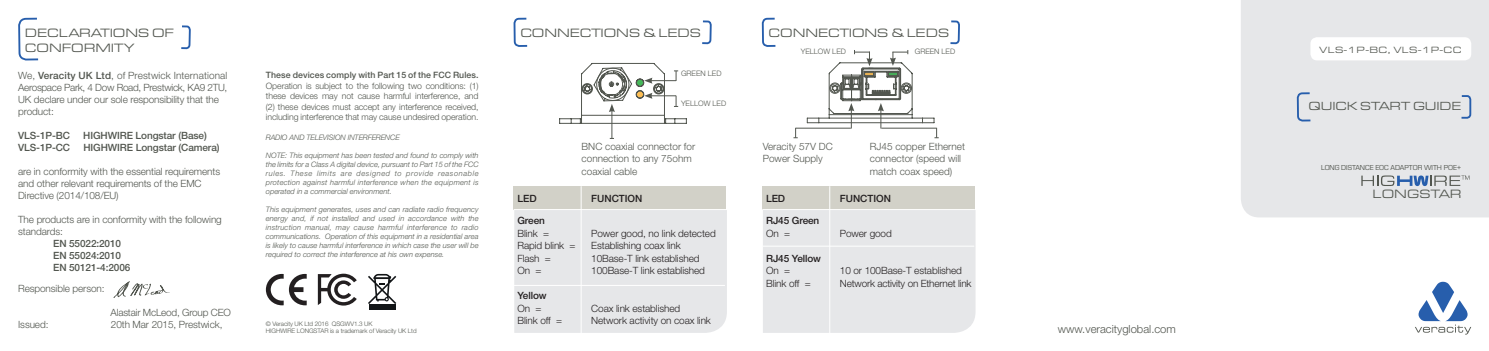
<style>
.page{position:relative;width:1489px;height:351px;background:#fff}
.page>*{position:absolute;margin:0;border:0;box-sizing:border-box;transform-origin:0 0}
.t1{font:12.5px "Eurostile Ext";letter-spacing:-.01em;color:#52564f}
.t2{font:12.25px "Eurostile Ext";letter-spacing:-.01em;color:#52564f}
.t3{font:300 11.25px "Helvetica Neue LT Std";color:#52564f}
.t4{font:300 10px/12px "Helvetica Neue LT Std";letter-spacing:-.01em;color:#52564f}
.t5{font:300 10px "Helvetica Neue LT Std";letter-spacing:-.01em;color:#231f20}
.t6{font:500 10px/12px "Helvetica Neue LT Std";letter-spacing:-.01em;color:#52564f}
.t7{font:500 10px "Helvetica Neue LT Std";letter-spacing:-.01em;color:#231f20}
.t8{font:9.38px "Eurostile Ext";letter-spacing:.05em;color:#52564f}
.t9{font:300 8.75px/10.5px "Helvetica Neue LT Std";letter-spacing:-.01em;color:#52564f;text-align:justify}
.t10{font:500 8.75px "Helvetica Neue LT Std";letter-spacing:.01em;color:#52564f}
.t11{font:italic 300 7.5px/9px "Helvetica Neue LT Std";color:#52564f;text-align:justify}
.t12{font:300 7.5px "Helvetica Neue LT Std";color:#52564f}
.t13{font:7.5px "Eurostile";letter-spacing:-.005em;color:#52564f}
.t14{font:300 6.25px/7.5px "Helvetica Neue LT Std";letter-spacing:-.01em;color:#52564f}
.s1{font-weight:500}
</style>
<div class="page">
<div style="left:513px;top:186px;width:213px;height:24px;background:#d2d1c8"></div>
<div style="left:1241px;top:0;width:247px;height:217px;background:#e6e7e9"></div>
<svg style="left:1361px;top:175px;width:108px;height:11px"></svg>
<div style="left:1310px;top:37px;width:160px;height:23px;background:#fff;border-radius:7px"></div>
<svg style="left:1415px;top:282px;width:55px;height:52px"></svg>
<svg style="left:1459px;top:94px;width:12px;height:26px"></svg>
<div style="left:1295px;top:0;width:17px;height:218px;background:#e6e7e9"></div>
<div style="left:529px;top:210px;width:198px;height:123px;background:#e6e7e9"></div>
<hr style="left:580px;top:186px;width:1px;height:148px;background:#fff">
<hr style="left:513px;top:209px;width:213px;height:1px;background:#fff">
<hr style="left:513px;top:285px;width:212px;height:1px;background:#fff">
<svg style="left:702px;top:20px;width:10px;height:25px"></svg>
<svg style="left:513px;top:17px;width:16px;height:316px"></svg>
<svg style="left:266px;top:274px;width:41px;height:31px"></svg>
<svg style="left:318px;top:274px;width:39px;height:31px"></svg>
<svg style="left:950px;top:20px;width:10px;height:25px"></svg>
<svg style="left:761px;top:17px;width:15px;height:30px"></svg>
<svg style="left:181px;top:25px;width:10px;height:25px"></svg>
<svg style="left:18px;top:17px;width:21px;height:44px"></svg>
<svg style="left:113px;top:281px;width:57px;height:17px"></svg>
<svg style="left:368px;top:274px;width:28px;height:30px"></svg>
<div style="left:369px;top:305px;width:26px;height:5px;background:#121517"></div>
<div style="left:762px;top:186px;width:212px;height:24px;background:#d2d1c8"></div>
<div style="left:763px;top:210px;width:212px;height:123px;background:#e6e7e9"></div>
<hr style="left:829px;top:186px;width:1px;height:148px;background:#fff">
<hr style="left:762px;top:209px;width:212px;height:1px;background:#fff">
<hr style="left:762px;top:246px;width:212px;height:1px;background:#fff">
<svg style="left:559px;top:63px;width:127px;height:76px"></svg>
<svg style="left:793px;top:129px;width:4px;height:9px"></svg>
<hr style="left:795px;top:128px;width:55px;height:1px;background:#52564f">
<svg style="left:807px;top:50px;width:131px;height:88px"></svg>
<hr style="left:881px;top:128px;width:55px;height:1px;background:#52564f">
<h1 class="t1" style="left:25px;top:26px;width:151px">DECLARATIONS OF</h1>
<h1 class="t1" style="left:768px;top:26px;width:182px">CONNECTIONS &amp; LEDS</h1>
<h1 class="t1" style="left:25px;top:41px;width:111px">CONFORMITY</h1>
<h1 class="t1" style="left:520px;top:26px;width:182px">CONNECTIONS &amp; LEDS</h1>
<p class="t12" style="left:800px;top:47px;width:47px">YELLOW LED</p>
<p class="t12" style="left:914px;top:47px;width:42px">GREEN LED</p>
<h3 class="t4" style="left:18px;top:69px;width:211px">We, <span class="s1">Veracity UK Ltd</span>, of Prestwick International Aerospace Park, 4 Dow Road, Prestwick, KA9 2TU, UK declare under our sole responsibility that the product:</h3>
<h3 class="t6" style="left:18px;top:130px;width:53px">VLS-1P-BC</h3>
<h3 class="t6" style="left:83px;top:130px;width:125px">HIGHWIRE Longstar (Base)</h3>
<h3 class="t6" style="left:18px;top:142px;width:53px">VLS-1P-CC</h3>
<h3 class="t6" style="left:83px;top:142px;width:138px">HIGHWIRE Longstar (Camera)</h3>
<h3 class="t4" style="left:18px;top:165px;width:203px">are in conformity with the essential requirements and other relevant requirements of the EMC<br>Directive (2014/108/EU)</h3>
<h3 class="t4" style="left:18px;top:213px;width:205px">The products are in conformity with the following standards:</h3>
<h3 class="t6" style="left:53px;top:238px;width:79px">EN 55022:2010<br>EN 55024:2010<br>EN 50121-4:2006</h3>
<h3 class="t4" style="left:18px;top:282px;width:88px">Responsible person:</h3>
<h3 class="t4" style="left:111px;top:306px;width:122px">Alastair McLeod, Group CEO</h3>
<h3 class="t4" style="left:18px;top:318px;width:32px">Issued:</h3>
<h3 class="t4" style="left:111px;top:318px;width:113px">20th Mar 2015, Prestwick,</h3>
<p class="t10" style="left:266px;top:70px;width:214px">These devices comply with Part 15 of the FCC Rules.</p>
<p class="t9" style="left:266px;top:80px;width:214px">Operation is subject to the following two conditions: (1) these devices may not cause harmful interference, and (2) these devices must accept any interference received, including interference that may cause undesired operation.</p>
<p class="t11" style="left:266px;top:133px;width:135px">RADIO AND TELEVISION INTERFERENCE</p>
<p class="t11" style="left:266px;top:151px;width:214px">NOTE: This equipment has been tested and found to comply with the limits for a Class A digital device, pursuant to Part 15 of the FCC rules. These limits are designed to provide reasonable protection against harmful interference when the equipment is operated in a commercial environment.</p>
<p class="t11" style="left:266px;top:205px;width:214px">This equipment generates, uses and can radiate radio frequency energy and, if not installed and used in accordance with the instruction manual, may cause harmful interference to radio communications. Operation of this equipment in a residential area is likely to cause harmful interference in which case the user will be required to correct the interference at his own expense.</p>
<p class="t14" style="left:266px;top:320px;width:152px">© Veracity UK Ltd 2016 QSGWV1.3 UK<br>HIGHWIRE LONGSTAR is a trademark of Veracity UK Ltd</p>
<p class="t12" style="left:681px;top:69px;width:42px">GREEN LED</p>
<p class="t12" style="left:681px;top:99px;width:47px">YELLOW LED</p>
<h3 class="t4" style="left:581px;top:140px;width:115px;line-height:12.5px">BNC coaxial connector for connection to any 75ohm coaxial cable</h3>
<h3 class="t7" style="left:517px;top:192px;width:21px">LED</h3>
<h3 class="t7" style="left:591px;top:192px;width:53px">FUNCTION</h3>
<h3 class="t7" style="left:517px;top:214px;width:29px">Green</h3>
<h3 class="t5" style="left:517px;top:227px;width:33px">Blink =</h3>
<h3 class="t5" style="left:591px;top:227px;width:126px">Power good, no link detected</h3>
<h3 class="t5" style="left:517px;top:239px;width:60px">Rapid blink =</h3>
<h3 class="t5" style="left:591px;top:239px;width:91px">Establishing coax link</h3>
<h3 class="t5" style="left:517px;top:252px;width:35px">Flash =</h3>
<h3 class="t5" style="left:591px;top:252px;width:110px">10Base-T link established</h3>
<h3 class="t5" style="left:517px;top:264px;width:25px">On =</h3>
<h3 class="t5" style="left:591px;top:264px;width:115px">100Base-T link established</h3>
<h3 class="t7" style="left:517px;top:289px;width:31px">Yellow</h3>
<h3 class="t5" style="left:517px;top:302px;width:25px">On =</h3>
<h3 class="t5" style="left:591px;top:302px;width:90px">Coax link established</h3>
<h3 class="t5" style="left:517px;top:314px;width:46px">Blink off =</h3>
<h3 class="t5" style="left:591px;top:314px;width:121px">Network activity on coax link</h3>
<h3 class="t4" style="left:762px;top:140px;width:72px;line-height:12.5px">Veracity 57V DC<br>Power Supply</h3>
<h3 class="t4" style="left:869px;top:140px;width:97px;line-height:12.5px">RJ45 copper Ethernet connector (speed will match coax speed)</h3>
<h3 class="t7" style="left:766px;top:192px;width:21px">LED</h3>
<h3 class="t7" style="left:839px;top:192px;width:53px">FUNCTION</h3>
<h3 class="t7" style="left:766px;top:214px;width:55px">RJ45 Green</h3>
<h3 class="t5" style="left:766px;top:227px;width:25px">On =</h3>
<h3 class="t5" style="left:839px;top:227px;width:53px">Power good</h3>
<h3 class="t7" style="left:766px;top:252px;width:56px">RJ45 Yellow</h3>
<h3 class="t5" style="left:766px;top:264px;width:25px">On =</h3>
<h3 class="t5" style="left:839px;top:264px;width:124px">10 or 100Base-T established</h3>
<h3 class="t5" style="left:766px;top:277px;width:46px">Blink off =</h3>
<h3 class="t5" style="left:839px;top:277px;width:133px">Network activity on Ethernet link</h3>
<h3 class="t3" style="left:1057px;top:322px;width:119px">www.veracityglobal.com</h3>
<p class="t8" style="left:1319px;top:45px;width:143px">VLS-1P-BC, VLS-1P-CC</p>
<h2 class="t2" style="left:1308px;top:99px;width:154px">QUICK START GUIDE</h2>
<p class="t13" style="left:1320px;top:163px;width:142px">LONG DISTANCE EOC ADAPTOR WITH POE+</p>
<h1 class="t1" style="left:1372px;top:187px;width:91px">LONGSTAR</h1>
</div>
